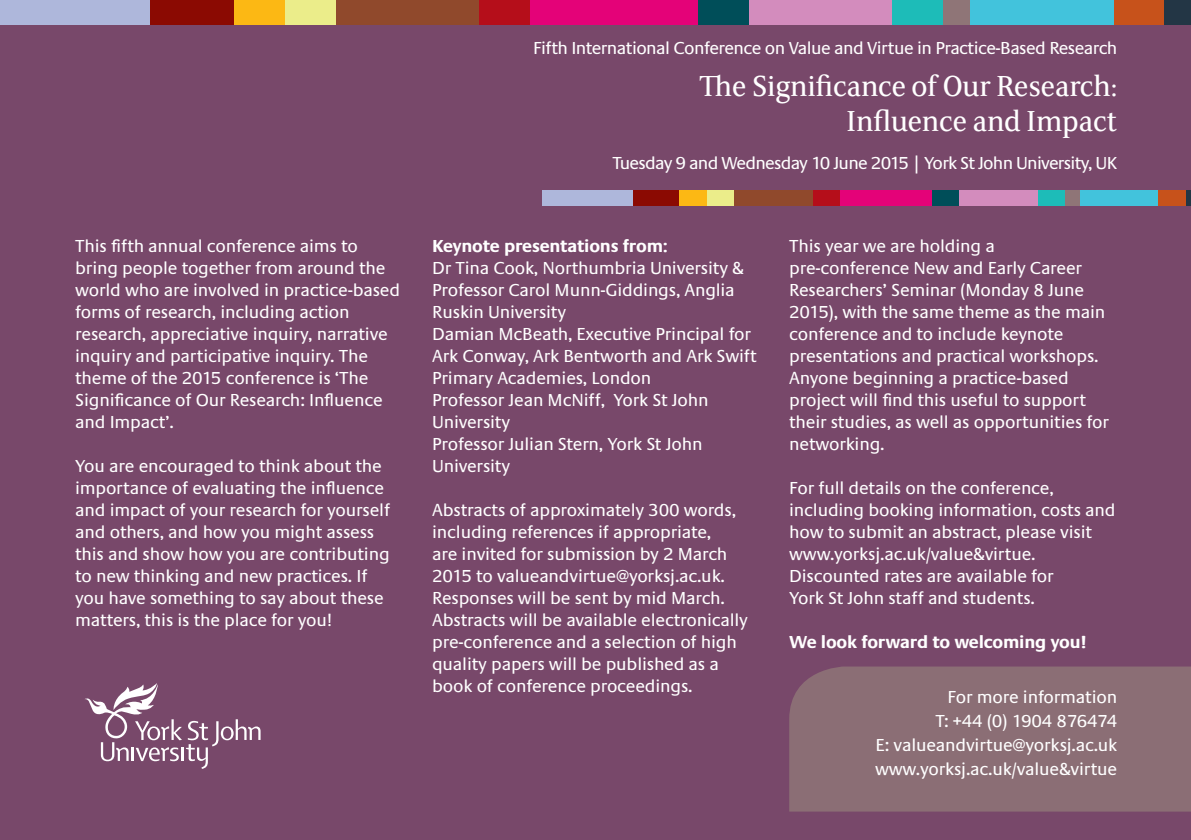
<style>
.page{position:relative;width:1191px;height:840px;background:#fff}
.page>*{position:absolute;margin:0;border:0;box-sizing:border-box;transform-origin:0 0}
.t1{font:32px "FS Sally";letter-spacing:-.01em;color:#fff}
.t2{font:18px/22px "Praxis LT";letter-spacing:-.01em;color:#fff}
.t3{font:18px "Praxis LT";letter-spacing:-.03em;color:#fff}
.t4{font:18px "Praxis LT";letter-spacing:-.04em;color:#fff}
.t5{font:700 18px "Praxis EF";letter-spacing:-.01em;color:#fff}
</style>
<div class="page">
<div style="left:0;top:0;width:1191px;height:839px;background:#78486a"></div>
<svg style="left:85px;top:683px;width:175px;height:85px"></svg>
<div style="left:0;top:0;width:150px;height:24px;background:#aeb7db"></div>
<div style="left:150px;top:0;width:84px;height:24px;background:#8b0a02"></div>
<div style="left:234px;top:0;width:51px;height:24px;background:#fcb814"></div>
<div style="left:285px;top:0;width:51px;height:24px;background:#ebed8a"></div>
<div style="left:336px;top:0;width:143px;height:24px;background:#90492c"></div>
<div style="left:479px;top:0;width:51px;height:24px;background:#b50e1a"></div>
<div style="left:530px;top:0;width:168px;height:24px;background:#e40278"></div>
<div style="left:698px;top:0;width:50px;height:24px;background:#004e59"></div>
<div style="left:748px;top:0;width:144px;height:24px;background:#d38cbd"></div>
<div style="left:892px;top:0;width:51px;height:24px;background:#1dbcb8"></div>
<div style="left:943px;top:0;width:27px;height:24px;background:#8f7577"></div>
<div style="left:970px;top:0;width:144px;height:24px;background:#42c3dc"></div>
<div style="left:1114px;top:0;width:50px;height:24px;background:#c7521b"></div>
<div style="left:1164px;top:0;width:27px;height:24px;background:#233645"></div>
<div style="left:542px;top:190px;width:91px;height:16px;background:#aeb7db"></div>
<div style="left:633px;top:190px;width:46px;height:16px;background:#8b0a02"></div>
<div style="left:679px;top:190px;width:28px;height:16px;background:#fcb814"></div>
<div style="left:707px;top:190px;width:27px;height:16px;background:#ebed8a"></div>
<div style="left:734px;top:190px;width:78px;height:16px;background:#90492c"></div>
<div style="left:812px;top:190px;width:28px;height:16px;background:#b50e1a"></div>
<div style="left:840px;top:190px;width:91px;height:16px;background:#e40278"></div>
<div style="left:931px;top:190px;width:28px;height:16px;background:#004e59"></div>
<div style="left:959px;top:190px;width:78px;height:16px;background:#d38cbd"></div>
<div style="left:1037px;top:190px;width:28px;height:16px;background:#1dbcb8"></div>
<div style="left:1065px;top:190px;width:15px;height:16px;background:#8f7577"></div>
<div style="left:1080px;top:190px;width:78px;height:16px;background:#42c3dc"></div>
<div style="left:1158px;top:190px;width:28px;height:16px;background:#c7521b"></div>
<div style="left:1186px;top:190px;width:5px;height:16px;background:#233645"></div>
<div style="left:789px;top:666px;width:402px;height:145px;background:#8b6e75"></div>
<p class="t2" style="left:75px;top:235px;width:326px">This fifth annual conference aims to bring people together from around the world who are involved in practice-based forms of research, including action research, appreciative inquiry, narrative inquiry and participative inquiry. The theme of the 2015 conference is ‘The Significance of Our Research: Influence and Impact’.</p>
<p class="t2" style="left:75px;top:455px;width:316px">You are encouraged to think about the importance of evaluating the influence and impact of your research for yourself and others, and how you might assess this and show how you are contributing to new thinking and new practices. If you have something to say about these matters, this is the place for you!</p>
<p class="t3" style="left:533px;top:39px;width:586px">Fifth International Conference on Value and Virtue in Practice-Based Research</p>
<p class="t1" style="left:699px;top:65px;width:419px">The Significance of Our Research:</p>
<p class="t1" style="left:846px;top:100px;width:272px">Influence and Impact</p>
<p class="t4" style="left:612px;top:154px;width:506px">Tuesday 9 and Wednesday 10 June 2015 | York St John University, UK</p>
<p class="t5" style="left:432px;top:236px;width:237px">Keynote presentations from:</p>
<p class="t2" style="left:432px;top:257px;width:313px">Dr Tina Cook, Northumbria University &amp;<br>Professor Carol Munn-Giddings, Anglia<br>Ruskin University</p>
<p class="t2" style="left:432px;top:323px;width:326px">Damian McBeath, Executive Principal for<br>Ark Conway, Ark Bentworth and Ark Swift<br>Primary Academies, London</p>
<p class="t2" style="left:432px;top:389px;width:278px">Professor Jean McNiff, York St John<br>University</p>
<p class="t2" style="left:432px;top:433px;width:272px">Professor Julian Stern, York St John<br>University</p>
<p class="t2" style="left:432px;top:499px;width:317px">Abstracts of approximately 300 words, including references if appropriate,<br>are invited for submission by 2 March 2015 to valueandvirtue@yorksj.ac.uk.<br>Responses will be sent by mid March.<br>Abstracts will be available electronically pre-conference and a selection of high quality papers will be published as a book of conference proceedings.</p>
<p class="t2" style="left:789px;top:235px;width:207px">This year we are holding a</p>
<p class="t2" style="left:789px;top:257px;width:321px">pre-conference New and Early Career Researchers’ Seminar (Monday 8 June 2015), with the same theme as the main conference and to include keynote presentations and practical workshops.<br>Anyone beginning a practice-based project will find this useful to support their studies, as well as opportunities for networking.</p>
<p class="t2" style="left:789px;top:477px;width:266px">For full details on the conference,</p>
<p class="t2" style="left:789px;top:499px;width:328px">including booking information, costs and how to submit an abstract, please visit</p>
<p class="t2" style="left:789px;top:543px;width:266px">www.yorksj.ac.uk/value&amp;virtue.<br>Discounted rates are available for</p>
<p class="t2" style="left:789px;top:587px;width:247px">York St John staff and students.</p>
<p class="t5" style="left:789px;top:632px;width:299px">We look forward to welcoming you!</p>
<p class="t2" style="left:947px;top:685px;width:171px">For more information</p>
<p class="t2" style="left:935px;top:709px;width:183px">T: +44 (0) 1904 876474</p>
<p class="t2" style="left:875px;top:733px;width:243px">E: valueandvirtue@yorksj.ac.uk</p>
<p class="t2" style="left:875px;top:757px;width:244px">www.yorksj.ac.uk/value&amp;virtue</p>
</div>
